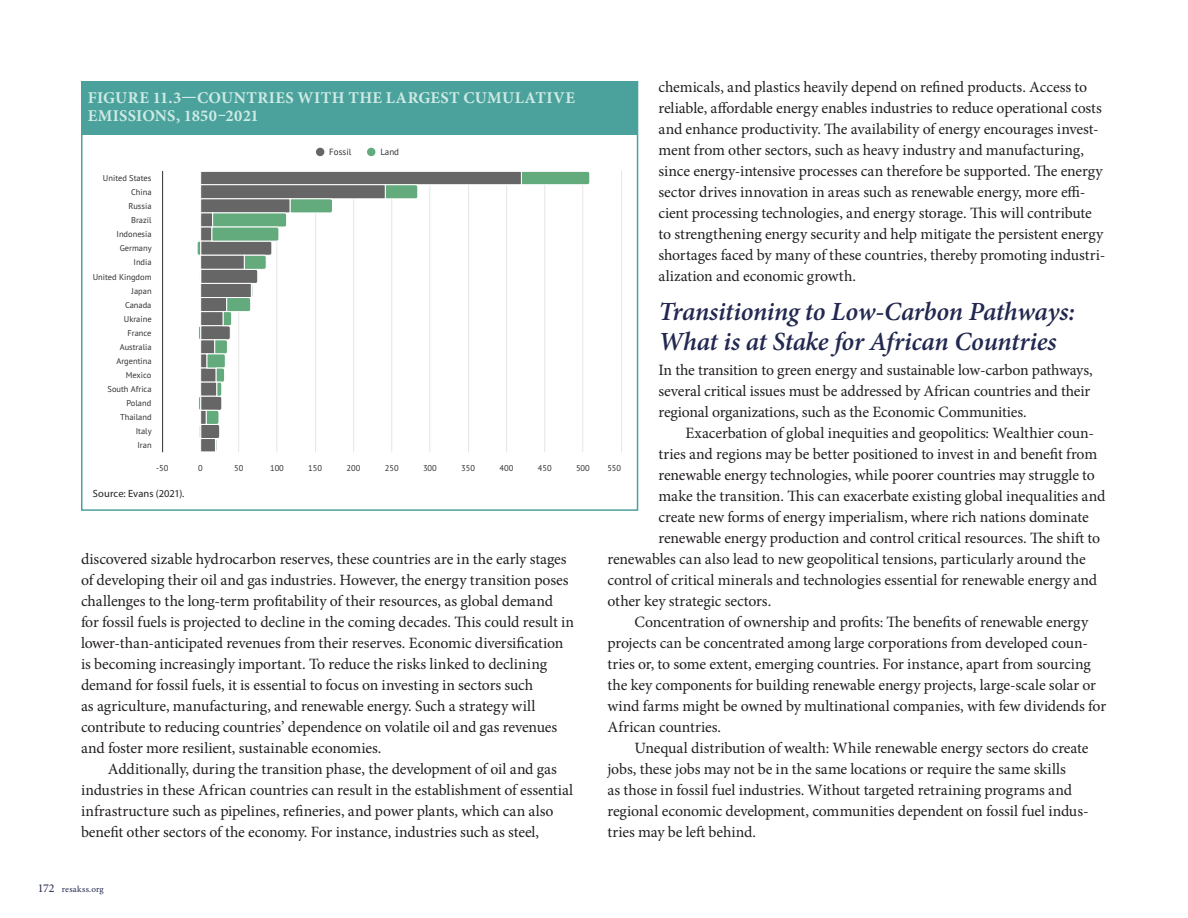
<style>
.page{position:relative;width:1188px;height:918px;background:#fff}
.page>*{position:absolute;margin:0;border:0;box-sizing:border-box;transform-origin:0 0}
.t1{font:italic 600 26.25px/30px "Minion Pro";letter-spacing:-.01em;color:#222850}
.t2{font:700 16.5px/18px "Minion Pro";letter-spacing:.02em;color:#cfeae4}
.t3{font:15.75px/21px "Minion Pro";letter-spacing:-.01em;color:#231f20}
.t4{font:10.5px "Myriad Pro";letter-spacing:.005em;color:#231f20}
.t5{font:9px "Minion Pro";letter-spacing:.025em;color:#222850}
.t6{font:9px "PT Sans";color:#333}
.t7{font:8.4px/14.1px "PT Sans";color:#333;text-align:right}
.s1{font-size:12px}
</style>
<div class="page">
<div style="left:81px;top:81px;width:557px;height:430px;background:#fff;border:2px solid #4ba29d"></div>
<div style="left:81px;top:81px;width:555px;height:54px;background:#4ba29d"></div>
<hr style="left:353px;top:171px;width:1px;height:281px;background:#e6e6e6">
<hr style="left:391px;top:171px;width:1px;height:281px;background:#e6e6e6">
<hr style="left:429px;top:171px;width:1px;height:281px;background:#e6e6e6">
<hr style="left:468px;top:171px;width:1px;height:281px;background:#e6e6e6">
<hr style="left:506px;top:171px;width:1px;height:281px;background:#e6e6e6">
<hr style="left:544px;top:171px;width:1px;height:281px;background:#e6e6e6">
<hr style="left:582px;top:171px;width:1px;height:281px;background:#e6e6e6">
<hr style="left:621px;top:171px;width:1px;height:281px;background:#e6e6e6">
<hr style="left:162px;top:171px;width:1px;height:281px;background:#333">
<div style="left:200px;top:171px;width:322px;height:14px;background:#666;border:1px solid #fff"></div>
<div style="left:200px;top:184px;width:186px;height:15px;background:#666;border:1px solid #fff"></div>
<svg style="left:385px;top:184px;width:34px;height:16px"></svg>
<svg style="left:197px;top:198px;width:136px;height:254px"></svg>
<div style="left:316px;top:148px;width:8px;height:8px;background:#666;border-radius:50%"></div>
<div style="left:367px;top:148px;width:8px;height:8px;background:#63aa7c;border-radius:50%"></div>
<img style="left:517px;top:171px;width:73px;height:14px">
<p class="t3" style="left:659px;top:77px;width:448px">chemicals, and plastics heavily depend on refined products. Access to reliable, affordable energy enables industries to reduce operational costs and enhance productivity. The availability of energy encourages invest&shy;ment from other sectors, such as heavy industry and manufacturing, since energy-intensive processes can therefore be supported. The energy sector drives innovation in areas such as renewable energy, more effi&shy;cient processing technologies, and energy storage. This will contribute to strengthening energy security and help mitigate the persistent energy shortages faced by many of these countries, thereby promoting industri&shy;alization and economic growth.</p>
<h1 class="t1" style="left:659px;top:297px;width:418px">Transitioning to Low-Carbon Pathways:<br>What is at Stake for African Countries</h1>
<p class="t3" style="left:659px;top:359px;width:436px">In the transition to green energy and sustainable low-carbon pathways, several critical issues must be addressed by African countries and their regional organizations, such as the Economic Communities.</p>
<p class="t3" style="left:686px;top:422px;width:410px">Exacerbation of global inequities and geopolitics: Wealthier coun-</p>
<p class="t3" style="left:659px;top:443px;width:440px">tries and regions may be better positioned to invest in and benefit from</p>
<p class="t3" style="left:659px;top:464px;width:438px">renewable energy technologies, while poorer countries may struggle to</p>
<p class="t3" style="left:659px;top:485px;width:448px">make the transition. This can exacerbate existing global inequalities and</p>
<p class="t3" style="left:659px;top:506px;width:432px">create new forms of energy imperialism, where rich nations dominate</p>
<p class="t3" style="left:659px;top:527px;width:443px">renewable energy production and control critical resources. The shift to</p>
<p class="t3" style="left:608px;top:548px;width:480px">renewables can also lead to new geopolitical tensions, particularly around the</p>
<p class="t3" style="left:608px;top:569px;width:491px">control of critical minerals and technologies essential for renewable energy and</p>
<p class="t3" style="left:608px;top:590px;width:165px">other key strategic sectors.</p>
<p class="t3" style="left:634px;top:611px;width:455px">Concentration of ownership and profits: The benefits of renewable energy</p>
<p class="t3" style="left:608px;top:632px;width:482px">projects can be concentrated among large corporations from developed coun-</p>
<p class="t3" style="left:608px;top:653px;width:485px">tries or, to some extent, emerging countries. For instance, apart from sourcing</p>
<p class="t3" style="left:608px;top:674px;width:490px">the key components for building renewable energy projects, large-scale solar or</p>
<p class="t3" style="left:608px;top:695px;width:500px">wind farms might be owned by multinational companies, with few dividends for</p>
<p class="t3" style="left:608px;top:716px;width:115px">African countries.</p>
<p class="t3" style="left:634px;top:737px;width:456px">Unequal distribution of wealth: While renewable energy sectors do create</p>
<p class="t3" style="left:608px;top:758px;width:460px">jobs, these jobs may not be in the same locations or require the same skills</p>
<p class="t3" style="left:608px;top:779px;width:466px">as those in fossil fuel industries. Without targeted retraining programs and</p>
<p class="t3" style="left:608px;top:800px;width:483px">regional economic development, communities dependent on fossil fuel indus-</p>
<p class="t3" style="left:608px;top:821px;width:150px">tries may be left behind.</p>
<p class="t2" style="left:88px;top:89px;width:489px">FIGURE 11.3—COUNTRIES WITH THE LARGEST CUMULATIVE<br>EMISSIONS, 1850–2021</p>
<p class="t6" style="left:329px;top:147px;width:24px">Fossil</p>
<p class="t6" style="left:380px;top:147px;width:20px">Land</p>
<p class="t7" style="left:93px;top:171px;width:60px">United States<br>China<br>Russia<br>Brazil<br>Indonesia<br>Germany<br>India<br>United Kingdom<br>Japan<br>Canada<br>Ukraine<br>France<br>Australia<br>Argentina<br>Mexico<br>South Africa<br>Poland<br>Thailand<br>Italy<br>Iran</p>
<p class="t7" style="left:156px;top:461px;width:14px">-50</p>
<p class="t7" style="left:198px;top:461px;width:6px">0</p>
<p class="t7" style="left:234px;top:461px;width:11px">50</p>
<p class="t7" style="left:270px;top:461px;width:15px">100</p>
<p class="t7" style="left:308px;top:461px;width:15px">150</p>
<p class="t7" style="left:347px;top:461px;width:15px">200</p>
<p class="t7" style="left:385px;top:461px;width:15px">250</p>
<p class="t7" style="left:423px;top:461px;width:15px">300</p>
<p class="t7" style="left:461px;top:461px;width:15px">350</p>
<p class="t7" style="left:500px;top:461px;width:15px">400</p>
<p class="t7" style="left:538px;top:461px;width:15px">450</p>
<p class="t7" style="left:576px;top:461px;width:15px">500</p>
<p class="t7" style="left:607px;top:461px;width:15px">550</p>
<p class="t4" style="left:93px;top:487px;width:93px">Source: Evans (2021).</p>
<p class="t3" style="left:81px;top:548px;width:495px">discovered sizable hydrocarbon reserves, these countries are in the early stages of developing their oil and gas industries. However, the energy transition poses challenges to the long-term profitability of their resources, as global demand for fossil fuels is projected to decline in the coming decades. This could result in lower-than-anticipated revenues from their reserves. Economic diversification is becoming increasingly important. To reduce the risks linked to declining demand for fossil fuels, it is essential to focus on investing in sectors such<br>as agriculture, manufacturing, and renewable energy. Such a strategy will contribute to reducing countries’ dependence on volatile oil and gas revenues and foster more resilient, sustainable economies.</p>
<p class="t3" style="left:81px;top:758px;width:494px;text-indent:27px">Additionally, during the transition phase, the development of oil and gas industries in these African countries can result in the establishment of essential infrastructure such as pipelines, refineries, and power plants, which can also benefit other sectors of the economy. For instance, industries such as steel,</p>
<p class="t5" style="left:38px;top:883px;width:67px"><span class="s1">172</span> resakss.org</p>
</div>
